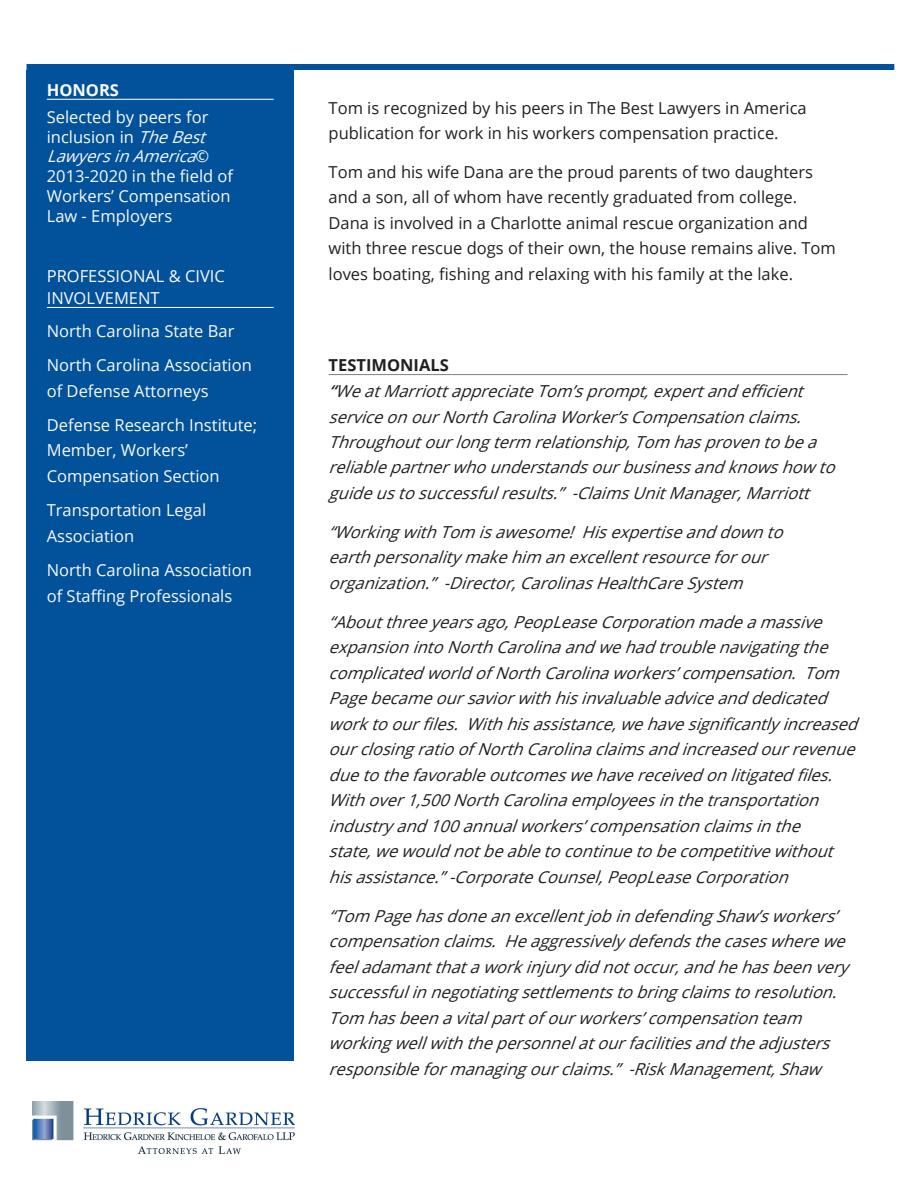
<style>
.page{position:relative;width:918px;height:1188px;background:#fff}
.page>*{position:absolute;margin:0;border:0;box-sizing:border-box;transform-origin:0 0}
.t1{font:italic 16.5px/25.5px "Open Sans";color:#231f20}
.t2{font:16.5px/25.5px "Open Sans";color:#231f20}
.t3{font:16.5px/19.8px "Open Sans";color:#fafafa}
.t4{font:700 16.5px "Open Sans";color:#fafafa}
.s1{font-style:italic}
.s2{font-weight:700;font-style:normal}
.s3{font-weight:600}
</style>
<div class="page">
<img style="left:33px;top:1101px;width:262px;height:52px">
<hr style="left:329px;top:374px;width:519px;height:1px;background:#807f87">
<div style="left:27px;top:70px;width:267px;height:991px;background:#01529a"></div>
<hr style="left:47px;top:99px;width:227px;height:1px;background:#fff">
<hr style="left:47px;top:307px;width:227px;height:1px;background:#fff">
<div style="left:27px;top:64px;width:867px;height:6px;background:#01529a"></div>
<p class="t4" style="left:47px;top:79px;width:74px">HONORS</p>
<p class="t3" style="left:47px;top:106px;width:188px">Selected by peers for inclusion in <span class="s1">TheBest<br>LawyersinAmerica</span>©<br>2013-2020 in the field of<br>Workers’ Compensation<br>Law - Employers</p>
<p class="t3" style="left:47px;top:264px;width:180px;line-height:22.5px">PROFESSIONAL &amp; CIVIC<br>INVOLVEMENT</p>
<p class="t3" style="left:47px;top:313px;width:207px;line-height:34.3px">North Carolina State Bar<br>North Carolina Association</p>
<p class="t3" style="left:47px;top:373px;width:212px;line-height:34.3px">of Defense Attorneys<br>Defense Research Institute;</p>
<p class="t3" style="left:47px;top:437px;width:174px;line-height:25.5px">Member, Workers’<br>Compensation Section</p>
<p class="t3" style="left:47px;top:497px;width:161px;line-height:25.5px">Transportation Legal<br>Association</p>
<p class="t3" style="left:47px;top:557px;width:207px;line-height:25.5px">North Carolina Association of Staffing Professionals</p>
<p class="t2" style="left:329px;top:94px;width:480px">Tom is recognized by his peers in The Best Lawyers in America publication for work in his workers compensation practice.</p>
<p class="t2" style="left:329px;top:159px;width:509px">Tom and his wife Dana are the proud parents of two daughters and a son, all of whom have recently graduated from college.<br>Dana is involved in a Charlotte animal rescue organization and with three rescue dogs of their own, the house remains alive. Tom loves boating, fishing and relaxing with his family at the lake.</p>
<p class="t1" style="left:329px;top:352px;width:515px"><span class="s2">TESTIMONIALS </span><span class="s3">“</span>WeatMarriottappreciateTom’sprompt,expertandefficient serviceonourNorthCarolinaWorker’sCompensationclaims.<br>Throughoutourlongterm relationship,Tom hasproventobea reliablepartnerwhounderstandsourbusinessandknowshowto guideustosuccessfulresults.” -ClaimsUnitManager,Marriott</p>
<p class="t1" style="left:329px;top:519px;width:463px">“WorkingwithTom isawesome! Hisexpertiseanddownto earthpersonalitymakehim anexcellentresourceforour organization.” -Director,CarolinasHealthCareSystem</p>
<p class="t1" style="left:329px;top:609px;width:537px">“Aboutthreeyearsago,PeopLeaseCorporationmadeamassive expansionintoNorthCarolinaandwehadtroublenavigatingthe complicatedworldofNorthCarolinaworkers’compensation. Tom Pagebecameoursaviorwithhisinvaluableadviceanddedicated worktoourfiles. Withhisassistance,wehavesignificantlyincreased ourclosingratioofNorthCarolinaclaimsandincreasedourrevenue duetothefavorableoutcomeswehavereceivedonlitigatedfiles.<br>Withover1,500NorthCarolinaemployeesinthetransportation industryand100annualworkers’compensationclaimsinthe state,wewouldnotbeabletocontinuetobecompetitivewithout hisassistance.”-CorporateCounsel,PeopLeaseCorporation</p>
<p class="t1" style="left:329px;top:903px;width:528px">“Tom PagehasdoneanexcellentjobindefendingShaw’sworkers’ compensationclaims. Heaggressivelydefendsthecaseswherewe feeladamantthataworkinjurydidnotoccur,andhehasbeenvery successfulinnegotiatingsettlementstobringclaimstoresolution.<br>Tom hasbeenavitalpartofourworkers’compensationteam workingwellwiththepersonnelatourfacilitiesandtheadjusters responsibleformanagingourclaims.” -RiskManagement,Shaw</p>
</div>
